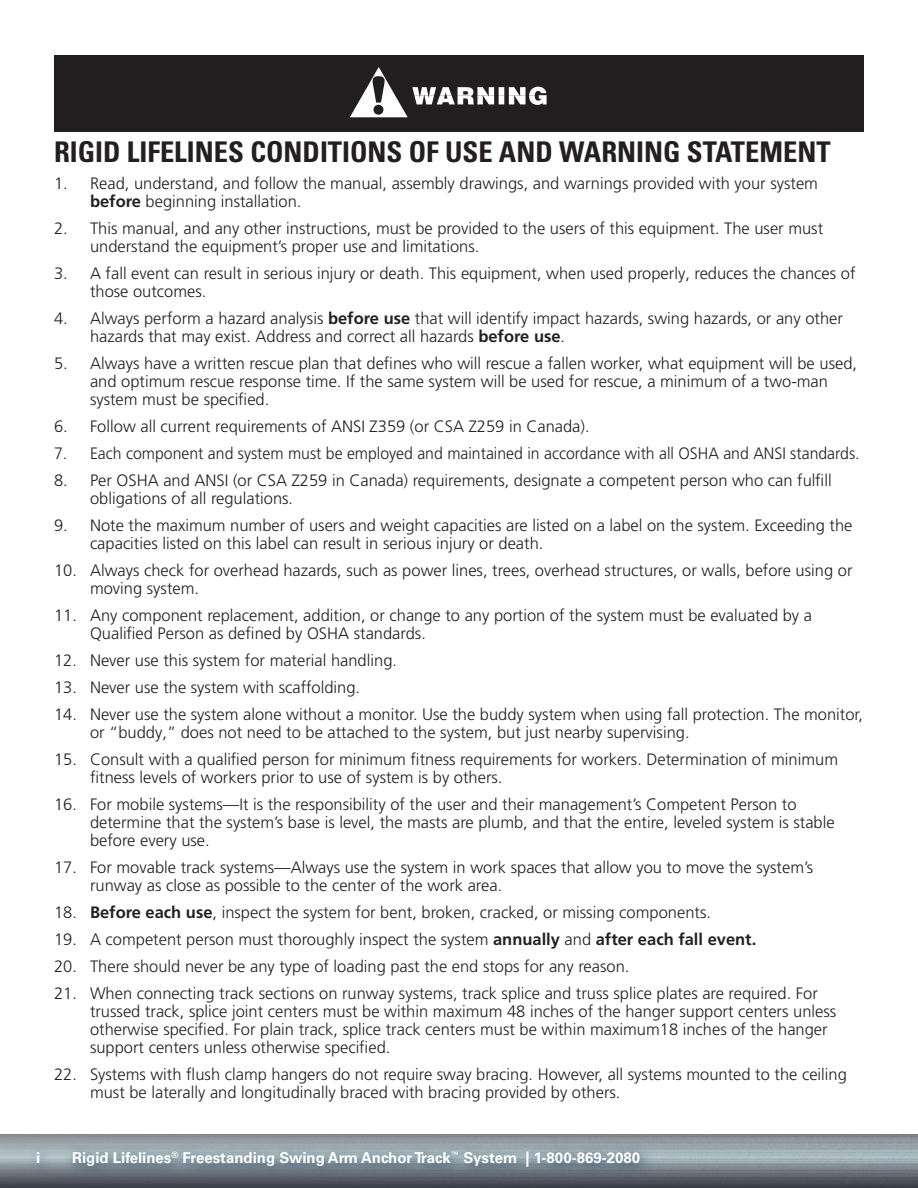
<style>
.page{position:relative;width:918px;height:1188px;background:#fff}
.page>*{position:absolute;margin:0;border:0;box-sizing:border-box;transform-origin:0 0}
.Header_-_TOC{font:700 condensed 28.5px "Univers LT Pro";color:#231f20}
.t1{font:300 16.5px/18px "Frutiger LT Pro";color:#231f20}
.t2{font:300 16.5px "Frutiger LT Pro";color:#231f20;scale:.96 1}
.t3{font:700 15px "Univers LT Pro 65";color:#fff}
.s1{font-weight:700}
</style>
<div class="page">
<img style="left:0;top:1134px;width:918px;height:54px">
<svg style="left:28px;top:1144px;width:625px;height:37px;background:#7e8b94"></svg>
<div style="left:54px;top:55px;width:810px;height:77px;background:#231f20"></div>
<svg style="left:350px;top:67px;width:197px;height:50px"></svg>
<p class="Header_-_TOC" style="left:54px;top:134px;width:778px">RIGID LIFELINES CONDITIONS OF USE AND WARNING STATEMENT</p>
<p class="t1" style="left:90px;top:174px;width:730px;text-indent:-36px">1. Read, understand, and follow the manual, assembly drawings, and warnings provided with your system <span class="s1">before</span> beginning installation.</p>
<p class="t1" style="left:90px;top:219px;width:735px;text-indent:-36px">2. This manual, and any other instructions, must be provided to the users of this equipment. The user must understand the equipment’s proper use and limitations.</p>
<p class="t1" style="left:90px;top:264px;width:767px;text-indent:-36px">3. A fall event can result in serious injury or death. This equipment, when used properly, reduces the chances of those outcomes.</p>
<p class="t1" style="left:90px;top:309px;width:754px;text-indent:-36px">4. Always perform a hazard analysis <span class="s1">before use</span> that will identify impact hazards, swing hazards, or any other hazards that may exist. Address and correct all hazards <span class="s1">before use</span>.</p>
<p class="t1" style="left:90px;top:354px;width:769px;text-indent:-36px">5. Always have a written rescue plan that defines who will rescue a fallen worker, what equipment will be used, and optimum rescue response time. If the same system will be used for rescue, a minimum of a two-man system must be specified.</p>
<p class="t1" style="left:54px;top:417px;width:537px">6. Follow all current requirements of ANSI Z359 (or CSA Z259 in Canada).</p>
<p class="t2" style="left:54px;top:444px;width:841px">7. Each component and system must be employed and maintained in accordance with all OSHA and ANSI standards.</p>
<p class="t1" style="left:90px;top:471px;width:743px;text-indent:-36px">8. Per OSHA and ANSI (or CSA Z259 in Canada) requirements, designate a competent person who can fulfill obligations of all regulations.</p>
<p class="t1" style="left:90px;top:516px;width:764px;text-indent:-36px">9. Note the maximum number of users and weight capacities are listed on a label on the system. Exceeding the capacities listed on this label can result in serious injury or death.</p>
<p class="t1" style="left:90px;top:561px;width:764px;text-indent:-36px">10. Always check for overhead hazards, such as power lines, trees, overhead structures, or walls, before using or moving system.</p>
<p class="t1" style="left:90px;top:606px;width:724px;text-indent:-36px">11. Any component replacement, addition, or change to any portion of the system must be evaluated by a<br>Qualified Person as defined by OSHA standards.</p>
<p class="t1" style="left:54px;top:651px;width:345px">12. Never use this system for material handling.</p>
<p class="t1" style="left:54px;top:678px;width:308px">13. Never use the system with scaffolding.</p>
<p class="t1" style="left:90px;top:705px;width:775px;text-indent:-36px">14. Never use the system alone without a monitor. Use the buddy system when using fall protection. The monitor, or “buddy,” does not need to be attached to the system, but just nearby supervising.</p>
<p class="t1" style="left:90px;top:750px;width:750px;text-indent:-36px">15. Consult with a qualified person for minimum fitness requirements for workers. Determination of minimum fitness levels of workers prior to use of system is by others.</p>
<p class="t1" style="left:90px;top:795px;width:746px;text-indent:-36px">16. For mobile systems—It is the responsibility of the user and their management’s Competent Person to determine that the system’s base is level, the masts are plumb, and that the entire, leveled system is stable before every use.</p>
<p class="t1" style="left:90px;top:858px;width:725px;text-indent:-36px">17. For movable track systems—Always use the system in work spaces that allow you to move the system’s runway as close as possible to the center of the work area.</p>
<p class="t1" style="left:54px;top:903px;width:659px">18. <span class="s1">Before each use</span>, inspect the system for bent, broken, cracked, or missing components.</p>
<p class="t1" style="left:54px;top:930px;width:704px">19. A competent person must thoroughly inspect the system <span class="s1">annually</span> and <span class="s1">after each fall event.</span></p>
<p class="t1" style="left:54px;top:957px;width:577px">20. There should never be any type of loading past the end stops for any reason.</p>
<p class="t1" style="left:90px;top:984px;width:748px;text-indent:-36px">21. When connecting track sections on runway systems, track splice and truss splice plates are required. For trussed track, splice joint centers must be within maximum 48 inches of the hanger support centers unless otherwise specified. For plain track, splice track centers must be within maximum18 inches of the hanger support centers unless otherwise specified.</p>
<p class="t1" style="left:90px;top:1065px;width:759px;text-indent:-36px">22. Systems with flush clamp hangers do not require sway bracing. However, all systems mounted to the ceiling must be laterally and longitudinally braced with bracing provided by others.</p>
<p class="t3" style="left:36px;top:1147px;width:6px">i</p>
<p class="t3" style="left:72px;top:1147px;width:570px">Rigid Lifelines<sup>®</sup> Freestanding Swing Arm Anchor Track<sup>™</sup> System | 1-800-869-2080</p>
</div>
